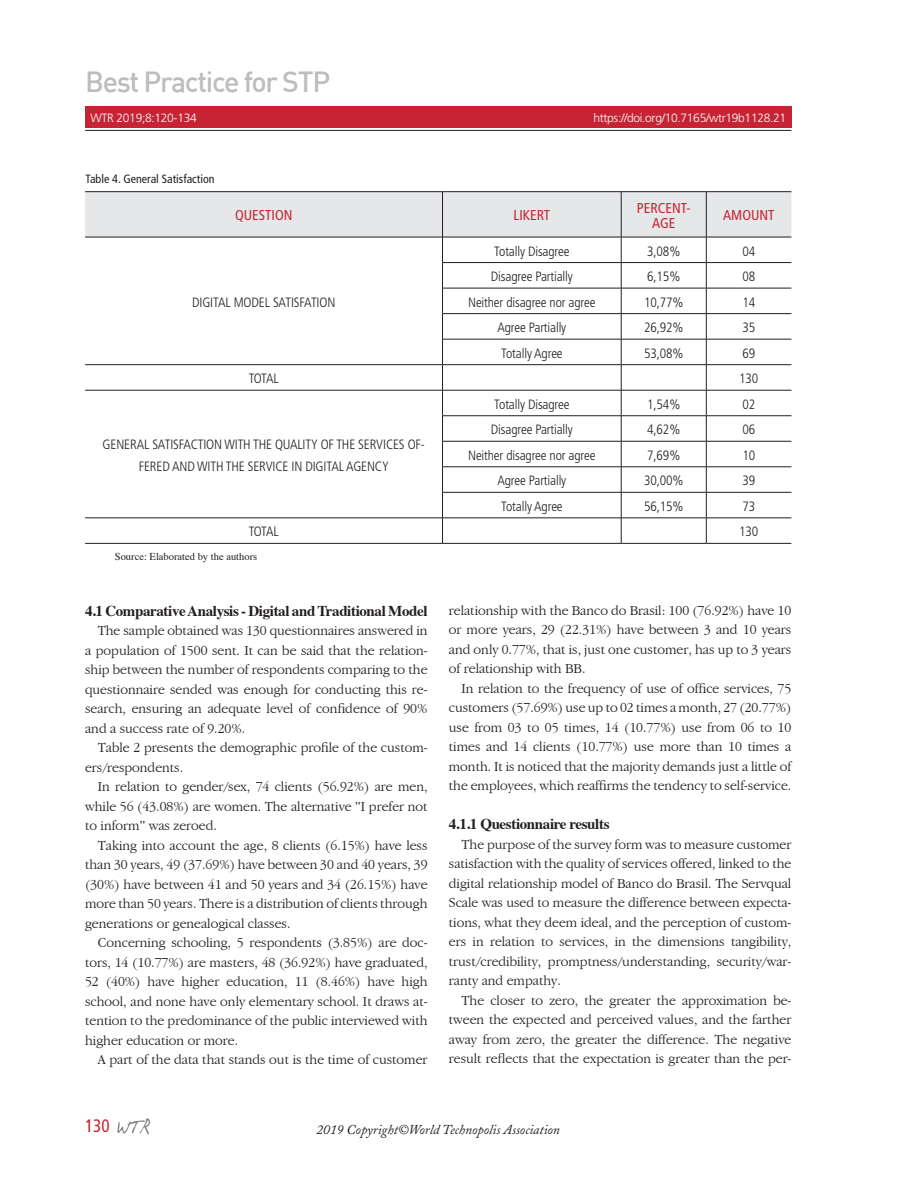
<style>
.page{position:relative;width:919px;height:1187px;background:#fff}
.page>*{position:absolute;margin:0;border:0;box-sizing:border-box;transform-origin:0 0}
.t1{font:500 28.5px "DIN";letter-spacing:-.045em;color:#bcbdc0}
.t2{font:condensed 18px "Frutiger";color:#c62435;scale:.95 1}
.제목_1{font:700 15px "Times";letter-spacing:-.025em;color:#231f20}
.내용글{font:300 condensed 14.25px/19.5px "Garamond";color:#231f20;text-align:justify;scale:1.2 1}
.표상단{font:condensed 14.25px/15.1px "Frutiger";color:#c62435;text-align:center}
.표_내용{font:300 condensed 13.5px/22.5px "Frutiger";letter-spacing:-.01em;color:#231f20;text-align:center}
.t3{font:italic 13.5px "Adobe Caslon";color:#231f20}
.t4{font:300 12px "Frutiger";letter-spacing:-.025em;color:#fff}
.Table{font:condensed 12px "Frutiger";color:#231f20}
.Notes{font:10.5px "Times";color:#231f20}
</style>
<div class="page">
<div style="left:85px;top:106px;width:706px;height:22px;background:#c62435"></div>
<hr style="left:85px;top:130px;width:706px;height:1px;background:#231f20">
<svg style="left:117px;top:1118px;width:33px;height:16px"></svg>
<hr style="left:85px;top:191px;width:357px;height:1px;background:#231f20">
<hr style="left:442px;top:191px;width:179px;height:1px;background:#231f20">
<hr style="left:621px;top:191px;width:85px;height:1px;background:#231f20">
<hr style="left:706px;top:191px;width:85px;height:1px;background:#231f20">
<svg style="left:85px;top:192px;width:706px;height:351px"></svg>
<hr style="left:85px;top:543px;width:357px;height:1px;background:#231f20">
<hr style="left:442px;top:543px;width:179px;height:1px;background:#231f20">
<hr style="left:621px;top:543px;width:85px;height:1px;background:#231f20">
<hr style="left:706px;top:543px;width:85px;height:1px;background:#231f20">
<h1 class="t1" style="left:85px;top:64px;width:247px">Best Practice for STP</h1>
<p class="t4" style="left:90px;top:111px;width:108px">WTR 2019;8:120-134</p>
<p class="t4" style="left:593px;top:111px;width:194px">https://doi.org/10.7165/wtr19b1128.21</p>
<p class="Table" style="left:86px;top:171px;width:131px">Table 4. General Satisfaction</p>
<p class="표상단" style="left:235px;top:208px;width:59px">QUESTION</p>
<p class="표상단" style="left:513px;top:208px;width:38px">LIKERT</p>
<p class="표상단" style="left:637px;top:200px;width:55px">PERCENT-<br>AGE</p>
<p class="표상단" style="left:723px;top:208px;width:53px">AMOUNT</p>
<p class="표_내용" style="left:192px;top:291px;width:145px">DIGITAL MODEL SATISFATION</p>
<p class="표_내용" style="left:494px;top:240px;width:77px">Totally Disagree</p>
<p class="표_내용" style="left:647px;top:240px;width:35px">3,08%</p>
<p class="표_내용" style="left:742px;top:240px;width:14px">04</p>
<p class="표_내용" style="left:491px;top:265px;width:83px">Disagree Partially</p>
<p class="표_내용" style="left:647px;top:265px;width:35px">6,15%</p>
<p class="표_내용" style="left:742px;top:265px;width:14px">08</p>
<p class="표_내용" style="left:468px;top:291px;width:129px">Neither disagree nor agree</p>
<p class="표_내용" style="left:644px;top:291px;width:41px">10,77%</p>
<p class="표_내용" style="left:742px;top:291px;width:14px">14</p>
<p class="표_내용" style="left:497px;top:316px;width:70px">Agree Partially</p>
<p class="표_내용" style="left:644px;top:316px;width:41px">26,92%</p>
<p class="표_내용" style="left:742px;top:316px;width:14px">35</p>
<p class="표_내용" style="left:501px;top:342px;width:63px">Totally Agree</p>
<p class="표_내용" style="left:644px;top:342px;width:41px">53,08%</p>
<p class="표_내용" style="left:742px;top:342px;width:14px">69</p>
<p class="표_내용" style="left:249px;top:367px;width:31px">TOTAL</p>
<p class="표_내용" style="left:739px;top:367px;width:21px">130</p>
<p class="표_내용" style="left:103px;top:433px;width:324px">GENERAL SATISFACTION WITH THE QUALITY OF THE SERVICES OF-<br>FERED AND WITH THE SERVICE IN DIGITAL AGENCY</p>
<p class="표_내용" style="left:494px;top:393px;width:77px">Totally Disagree</p>
<p class="표_내용" style="left:647px;top:393px;width:35px">1,54%</p>
<p class="표_내용" style="left:742px;top:393px;width:14px">02</p>
<p class="표_내용" style="left:491px;top:418px;width:83px">Disagree Partially</p>
<p class="표_내용" style="left:647px;top:418px;width:35px">4,62%</p>
<p class="표_내용" style="left:742px;top:418px;width:14px">06</p>
<p class="표_내용" style="left:468px;top:444px;width:129px">Neither disagree nor agree</p>
<p class="표_내용" style="left:647px;top:444px;width:35px">7,69%</p>
<p class="표_내용" style="left:742px;top:444px;width:14px">10</p>
<p class="표_내용" style="left:497px;top:469px;width:70px">Agree Partially</p>
<p class="표_내용" style="left:644px;top:469px;width:41px">30,00%</p>
<p class="표_내용" style="left:742px;top:469px;width:14px">39</p>
<p class="표_내용" style="left:501px;top:495px;width:63px">Totally Agree</p>
<p class="표_내용" style="left:644px;top:495px;width:41px">56,15%</p>
<p class="표_내용" style="left:742px;top:495px;width:14px">73</p>
<p class="표_내용" style="left:249px;top:520px;width:31px">TOTAL</p>
<p class="표_내용" style="left:739px;top:520px;width:21px">130</p>
<p class="Notes" style="left:115px;top:547px;width:144px">Source: Elaborated by the authors</p>
<p class="제목_1" style="left:85px;top:596px;width:344px">4.1 Comparative Analysis - Digital and Traditional Model</p>
<p class="내용글" style="left:85px;top:620px;width:287px;text-indent:13px">The sample obtained was 130 questionnaires answered in a population of 1500 sent. It can be said that the relation&shy;ship between the number of respondents comparing to the questionnaire sended was enough for conducting this re&shy;search, ensuring an adequate level of confidence of 90% and a success rate of 9.20%.</p>
<p class="내용글" style="left:85px;top:737px;width:287px;text-indent:13px">Table 2 presents the demographic profile of the custom&shy;ers/respondents.</p>
<p class="내용글" style="left:85px;top:776px;width:287px;text-indent:13px">In relation to gender/sex, 74 clients (56.92%) are men, while 56 (43.08%) are women. The alternative "I prefer not to inform" was zeroed.</p>
<p class="내용글" style="left:85px;top:835px;width:287px;text-indent:13px">Taking into account the age, 8 clients (6.15%) have less than 30 years, 49 (37.69%) have between 30 and 40 years, 39 (30%) have between 41 and 50 years and 34 (26.15%) have more than 50 years. There is a distribution of clients through generations or genealogical classes.</p>
<p class="내용글" style="left:85px;top:932px;width:287px;text-indent:13px">Concerning schooling, 5 respondents (3.85%) are doc&shy;tors, 14 (10.77%) are masters, 48 (36.92%) have graduated, 52 (40%) have higher education, 11 (8.46%) have high school, and none have only elementary school. It draws at&shy;tention to the predominance of the public interviewed with higher education or more.</p>
<p class="내용글" style="left:98px;top:1049px;width:276px">A part of the data that stands out is the time of customer</p>
<p class="내용글" style="left:449px;top:600px;width:287px">relationship with the Banco do Brasil: 100 (76.92%) have 10 or more years, 29 (22.31%) have between 3 and 10 years and only 0.77%, that is, just one customer, has up to 3 years of relationship with BB.</p>
<p class="내용글" style="left:449px;top:678px;width:287px;text-indent:13px">In relation to the frequency of use of office services, 75 customers (57.69%) use up to 02 times a month, 27 (20.77%) use from 03 to 05 times, 14 (10.77%) use from 06 to 10 times and 14 clients (10.77%) use more than 10 times a month. It is noticed that the majority demands just a little of the employees, which reaffirms the tendency to self-service.</p>
<p class="제목_1" style="left:449px;top:809px;width:162px">4.1.1 Questionnaire results</p>
<p class="내용글" style="left:449px;top:834px;width:287px;text-indent:13px">The purpose of the survey form was to measure customer satisfaction with the quality of services offered, linked to the digital relationship model of Banco do Brasil. The Servqual Scale was used to measure the difference between expecta&shy;tions, what they deem ideal, and the perception of custom&shy;ers in relation to services, in the dimensions tangibility, trust/credibility, promptness/understanding, security/war&shy;ranty and empathy.</p>
<p class="내용글" style="left:449px;top:990px;width:287px;text-indent:13px">The closer to zero, the greater the approximation be&shy;tween the expected and perceived values, and the farther away from zero, the greater the difference. The negative result reflects that the expectation is greater than the per-</p>
<p class="t2" style="left:85px;top:1115px;width:27px">130</p>
<p class="t3" style="left:316px;top:1121px;width:245px">2019 Copyright©World Technopolis Association</p>
</div>
